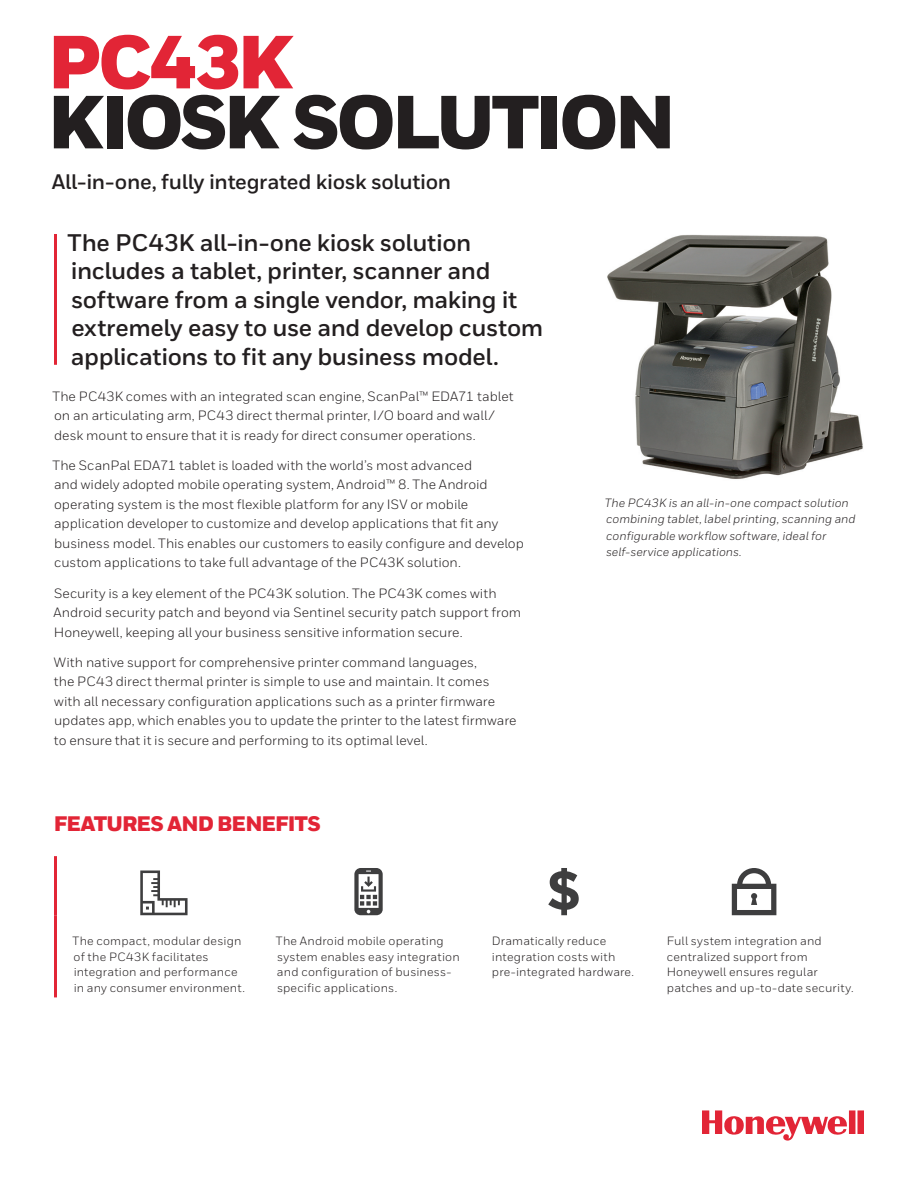
<style>
.page{position:relative;width:918px;height:1188px;background:#fff}
.page>*{position:absolute;margin:0;border:0;box-sizing:border-box;transform-origin:0 0}
.t1{font:900 75px "Honeywell Sans";letter-spacing:-.055em;color:#231f20}
.t2{font:900 75px "Honeywell Sans";letter-spacing:-.04em;color:#e22536}
.t3{font:700 24px/28.5px "Honeywell Sans";letter-spacing:-.015em;color:#231f20}
.t4{font:700 21px "Honeywell Sans";letter-spacing:-.015em;color:#231f20}
.t5{font:900 21px "Honeywell Sans";letter-spacing:-.04em;color:#e22536}
.t6{font:13.5px/19.5px "Honeywell Sans";color:#231f20}
.t7{font:12px/15.8px "Honeywell Sans";letter-spacing:.015em;color:#231f20}
.t8{font:italic 12px/16.5px "Honeywell Sans";color:#231f20}
</style>
<div class="page">
<img style="left:607px;top:235px;width:256px;height:244px">
<svg style="left:702px;top:1110px;width:162px;height:31px"></svg>
<hr style="left:54px;top:234px;width:3px;height:131px;background:#e22536">
<hr style="left:54px;top:856px;width:3px;height:59px;background:#e22536">
<hr style="left:54px;top:915px;width:3px;height:82px;background:#e22536">
<svg style="left:140px;top:870px;width:48px;height:45px"></svg>
<svg style="left:354px;top:868px;width:29px;height:47px"></svg>
<svg style="left:548px;top:868px;width:31px;height:47px"></svg>
<svg style="left:732px;top:868px;width:44px;height:47px"></svg>
<h1 class="t2" style="left:48px;top:33px;width:248px">PC43K</h1>
<h1 class="t1" style="left:48px;top:93px;width:630px">KIOSK SOLUTION</h1>
<h3 class="t4" style="left:52px;top:173px;width:401px">All-in-one, fully integrated kiosk solution</h3>
<h2 class="t3" style="left:68px;top:230px;width:477px">The PC43K all-in-one kiosk solution includes a tablet, printer, scanner and software from a single vendor, making it extremely easy to use and develop custom applications to fit any business model.</h2>
<p class="t6" style="left:52px;top:387px;width:463px">The PC43K comes with an integrated scan engine, ScanPal™ EDA71 tablet on an articulating arm, PC43 direct thermal printer, I/O board and wall/ desk mount to ensure that it is ready for direct consumer operations.</p>
<p class="t6" style="left:52px;top:456px;width:473px">The ScanPal EDA71 tablet is loaded with the world’s most advanced<br>and widely adopted mobile operating system, Android™ 8. The Android operating system is the most flexible platform for any ISV or mobile application developer to customize and develop applications that fit any business model. This enables our customers to easily configure and develop custom applications to take full advantage of the PC43K solution.</p>
<p class="t6" style="left:54px;top:584px;width:469px">Security is a key element of the PC43K solution. The PC43K comes with<br>Android security patch and beyond via Sentinel security patch support from<br>Honeywell, keeping all your business sensitive information secure.</p>
<p class="t6" style="left:54px;top:653px;width:464px">With native support for comprehensive printer command languages,<br>the PC43 direct thermal printer is simple to use and maintain. It comes with all necessary configuration applications such as a printer firmware updates app, which enables you to update the printer to the latest firmware to ensure that it is secure and performing to its optimal level.</p>
<h3 class="t5" style="left:54px;top:815px;width:269px">FEATURES AND BENEFITS</h3>
<p class="t8" style="left:605px;top:495px;width:253px">The PC43K is an all-in-one compact solution combining tablet, label printing, scanning and configurable workflow software, ideal for self-service applications.</p>
<p class="t7" style="left:73px;top:934px;width:174px">The compact, modular design of the PC43K facilitates integration and performance in any consumer environment.</p>
<p class="t7" style="left:276px;top:934px;width:185px">The Android mobile operating system enables easy integration and configuration of business&shy;specific applications.</p>
<p class="t7" style="left:492px;top:934px;width:144px">Dramatically reduce integration costs with pre-integrated hardware.</p>
<p class="t7" style="left:667px;top:934px;width:188px">Full system integration and centralized support from<br>Honeywell ensures regular patches and up-to-date security.</p>
</div>
